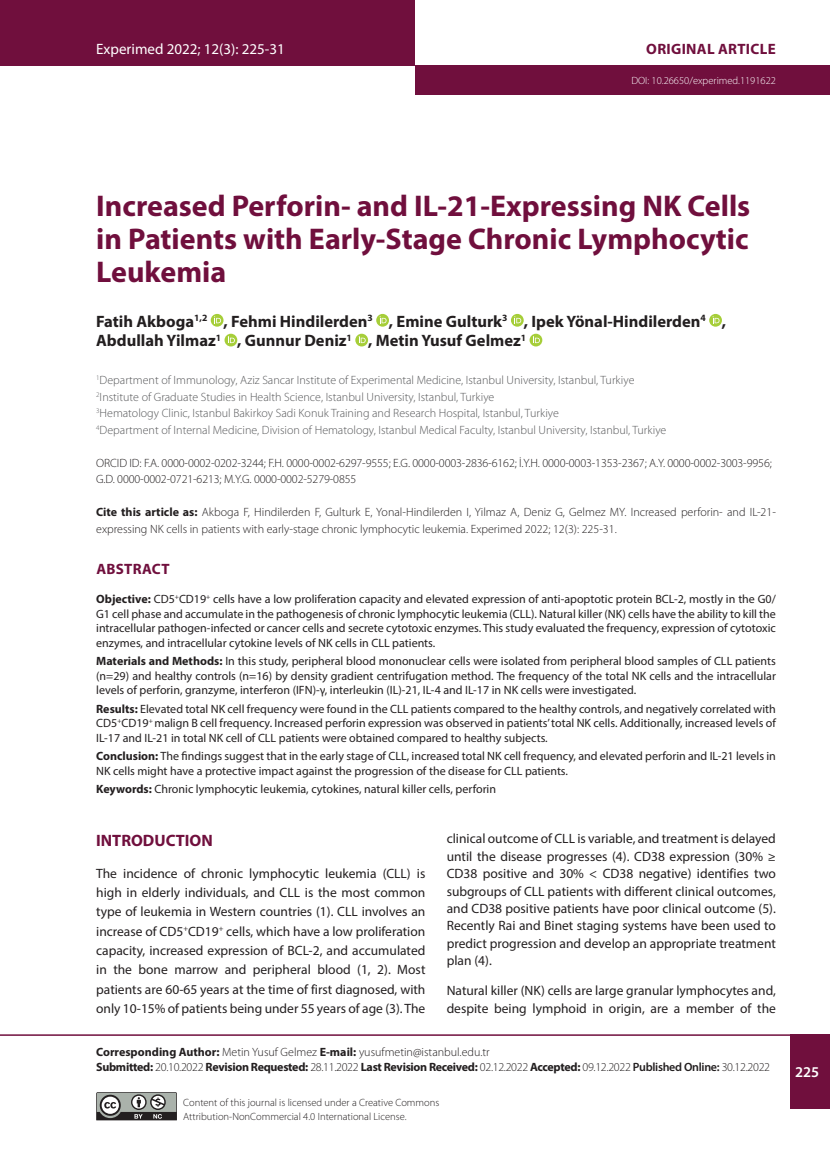
<style>
.page{position:relative;width:830px;height:1149px;background:#fff}
.page>*{position:absolute;margin:0;border:0;box-sizing:border-box;transform-origin:0 0}
.t1{font:700 30px/33px "Myriad Pro";color:#700f3d;text-align:justify}
.t2{font:700 16.5px/19.8px "Myriad Pro";color:#231f20}
.t3{font:700 16.5px "Myriad Pro";color:#700f3d}
.t4{font:15px "Myriad Pro";color:#fff}
.t5{font:700 15px "Myriad Pro";letter-spacing:.02em;color:#700f3d}
.t6{font:600 15px "Myriad Pro";color:#fff}
.t7{font:13.5px/17.4px "Myriad Pro";color:#231f20;text-align:justify}
.t8{font:12px/14.4px "Myriad Pro";color:#231f20;text-align:justify}
.t9{font:300 12px/16.5px "Myriad Pro";color:#231f20}
.t10{font:300 12px/16.5px "Myriad Pro";color:#57585a}
.t11{font:300 10.5px/14.7px "Myriad Pro";color:#231f20}
.t12{font:300 10.5px "Myriad Pro";color:#fff}
.s1{font-weight:700}
.s2{font-weight:600}
</style>
<div class="page">
<div style="left:0;top:0;width:415px;height:66px;background:#700f3d"></div>
<div style="left:415px;top:66px;width:414px;height:29px;background:#700f3d"></div>
<div style="left:211px;top:314px;width:12px;height:12px;background:#a6ce39;border-radius:50%"></div>
<svg style="left:214px;top:316px;width:7px;height:7px"></svg>
<svg style="left:376px;top:314px;width:13px;height:12px"></svg>
<svg style="left:379px;top:316px;width:7px;height:7px"></svg>
<svg style="left:510px;top:314px;width:13px;height:12px"></svg>
<svg style="left:514px;top:316px;width:7px;height:7px"></svg>
<svg style="left:708px;top:314px;width:13px;height:12px"></svg>
<svg style="left:712px;top:316px;width:7px;height:7px"></svg>
<svg style="left:224px;top:333px;width:13px;height:13px"></svg>
<svg style="left:228px;top:336px;width:7px;height:7px"></svg>
<svg style="left:355px;top:333px;width:13px;height:13px"></svg>
<svg style="left:358px;top:336px;width:7px;height:7px"></svg>
<svg style="left:529px;top:333px;width:13px;height:13px"></svg>
<svg style="left:532px;top:336px;width:7px;height:7px"></svg>
<hr style="left:0;top:1033px;width:829px;height:2px;background:#700f3d">
<div style="left:790px;top:1034px;width:39px;height:74px;background:#700f3d"></div>
<svg style="left:96px;top:1092px;width:81px;height:27px;background:#858784"></svg>
<p class="t4" style="left:96px;top:39px;width:190px">Experimed 2022; 12(3): 225-31</p>
<p class="t5" style="left:646px;top:39px;width:131px">ORIGINAL ARTICLE</p>
<p class="t12" style="left:631px;top:75px;width:146px">DOI: 10.26650/experimed.1191622</p>
<h1 class="t1" style="left:96px;top:188px;width:655px">Increased Perforin- and IL-21-Expressing NK Cells in Patients with Early-Stage Chronic Lymphocytic Leukemia</h1>
<h2 class="t2" style="left:96px;top:310px;width:631px">Fatih Akboga<sup>1,2</sup> , Fehmi Hindilerden<sup>3</sup> , Emine Gulturk<sup>3</sup> , Ipek Yönal-Hindilerden<sup>4</sup> ,<br>Abdullah Yilmaz<sup>1</sup> , Gunnur Deniz<sup>1</sup> , Metin Yusuf Gelmez<sup>1</sup></h2>
<p class="t10" style="left:96px;top:372px;width:571px"><sup>1</sup>Department of Immunology, Aziz Sancar Institute of Experimental Medicine, Istanbul University, Istanbul, Turkiye <sup>2</sup>Institute of Graduate Studies in Health Science, Istanbul University, Istanbul, Turkiye<br><sup>3</sup>Hematology Clinic, Istanbul Bakirkoy Sadi Konuk Training and Research Hospital, Istanbul, Turkiye<br><sup>4</sup>Department of Internal Medicine, Division of Hematology, Istanbul Medical Faculty, Istanbul University, Istanbul, Turkiye</p>
<p class="t9" style="left:96px;top:454px;width:676px">ORCID ID: F.A. 0000-0002-0202-3244; F.H. 0000-0002-6297-9555; E.G. 0000-0003-2836-6162; İ.Y.H. 0000-0003-1353-2367; A.Y. 0000-0002-3003-9956;<br>G.D. 0000-0002-0721-6213; M.Y.G. 0000-0002-5279-0855</p>
<p class="t9" style="left:96px;top:504px;width:681px"><span class="s1">Cite this article as:</span> Akboga F, Hindilerden F, Gulturk E, Yonal-Hindilerden I, Yilmaz A, Deniz G, Gelmez MY. Increased perforin- and IL-21- expressing NK cells in patients with early-stage chronic lymphocytic leukemia. Experimed 2022; 12(3): 225-31.</p>
<p class="t5" style="left:96px;top:559px;width:75px">ABSTRACT</p>
<p class="t8" style="left:96px;top:591px;width:681px"><span class="s1">Objective:</span> CD5<sup>+</sup>CD19<sup>+</sup> cells have a low proliferation capacity and elevated expression of anti-apoptotic protein BCL-2, mostly in the G0/ G1 cell phase and accumulate in the pathogenesis of chronic lymphocytic leukemia (CLL). Natural killer (NK) cells have the ability to kill the intracellular pathogen-infected or cancer cells and secrete cytotoxic enzymes. This study evaluated the frequency, expression of cytotoxic enzymes, and intracellular cytokine levels of NK cells in CLL patients.</p>
<p class="t8" style="left:96px;top:653px;width:681px"><span class="s1">Materials and Methods:</span> In this study, peripheral blood mononuclear cells were isolated from peripheral blood samples of CLL patients (n=29) and healthy controls (n=16) by density gradient centrifugation method. The frequency of the total NK cells and the intracellular levels of perforin, granzyme, interferon (IFN)-γ, interleukin (IL)-21, IL-4 and IL-17 in NK cells were investigated.</p>
<p class="t8" style="left:96px;top:701px;width:681px"><span class="s1">Results:</span> Elevated total NK cell frequency were found in the CLL patients compared to the healthy controls, and negatively correlated with CD5<sup>+</sup>CD19<sup>+</sup> malign B cell frequency. Increased perforin expression was observed in patients’ total NK cells. Additionally, increased levels of IL-17 and IL-21 in total NK cell of CLL patients were obtained compared to healthy subjects.</p>
<p class="t8" style="left:96px;top:748px;width:681px"><span class="s1">Conclusion:</span> The findings suggest that in the early stage of CLL, increased total NK cell frequency, and elevated perforin and IL-21 levels in<br>NK cells might have a protective impact against the progression of the disease for CLL patients.</p>
<p class="t8" style="left:96px;top:781px;width:401px"><span class="s1">Keywords:</span> Chronic lymphocytic leukemia, cytokines, natural killer cells, perforin</p>
<h2 class="t3" style="left:96px;top:829px;width:118px">INTRODUCTION</h2>
<p class="t7" style="left:96px;top:863px;width:330px;line-height:19.4px">The incidence of chronic lymphocytic leukemia (CLL) is high in elderly individuals, and CLL is the most common type of leukemia in Western countries (1). CLL involves an increase of CD5<sup>+</sup>CD19<sup>+</sup> cells, which have a low proliferation capacity, increased expression of BCL-2, and accumulated in the bone marrow and peripheral blood (1, 2). Most patients are 60-65 years at the time of first diagnosed, with only 10-15% of patients being under 55 years of age (3). The</p>
<p class="t7" style="left:446px;top:829px;width:330px">clinical outcome of CLL is variable, and treatment is delayed until the disease progresses (4). CD38 expression (30% ≥ CD38 positive and 30% &lt; CD38 negative) identifies two subgroups of CLL patients with different clinical outcomes, and CD38 positive patients have poor clinical outcome (5).<br>Recently Rai and Binet staging systems have been used to predict progression and develop an appropriate treatment plan (4).</p>
<p class="t7" style="left:446px;top:981px;width:330px">Natural killer (NK) cells are large granular lymphocytes and, despite being lymphoid in origin, are a member of the</p>
<p class="t9" style="left:96px;top:1043px;width:675px;line-height:15.6px"><span class="s1">Corresponding Author:</span> Metin Yusuf Gelmez <span class="s1">E-mail:</span> yusufmetin@istanbul.edu.tr<br><span class="s1">Submitted:</span> 20.10.2022 <span class="s1">Revision Requested:</span> 28.11.2022 <span class="s1">Last Revision Received:</span> 02.12.2022 <span class="s1">Accepted:</span> 09.12.2022 <span class="s2">Published Online:</span> 30.12.2022</p>
<p class="t11" style="left:183px;top:1094px;width:257px">Content of this journal is licensed under a Creative Commons<br>Attribution-NonCommercial 4.0 International License.</p>
<p class="t6" style="left:794px;top:1062px;width:26px">225</p>
</div>
